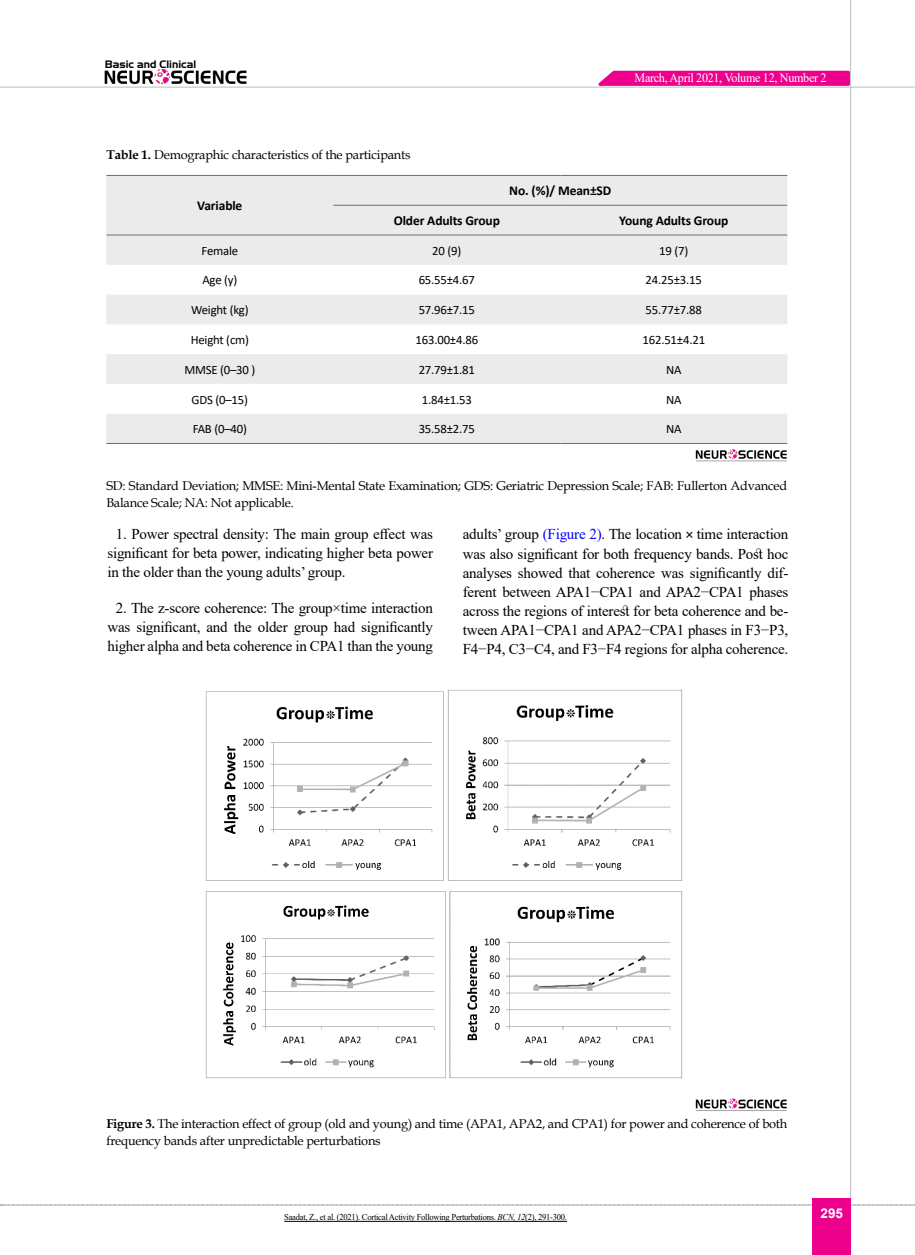
<style>
.page{position:relative;width:915px;height:1255px;background:#fff}
.page>*{position:absolute;margin:0;border:0;box-sizing:border-box;transform-origin:0 0}
.t1{font:15px/19px "Times New Roman";letter-spacing:-.015em;color:#000;text-align:justify}
.t2{font:700 13.5px "Calibri";letter-spacing:-.01em;color:#000}
.t3{font:700 13.5px "Arial";color:#fff}
.t4{font:12.75px/16.5px "Book Antiqua";letter-spacing:-.015em;color:#000}
.t5{font:12.75px "Calibri";letter-spacing:-.015em;color:#000}
.t6{font:12.75px "Times New Roman";letter-spacing:-.025em;color:#fff;scale:.95 1}
.t7{font:10.5px "Aero";color:#000}
.t8{font:9px "Times New Roman";letter-spacing:-.03em;color:#000;scale:.95 1}
.s1{font-weight:700}
.s2{color:#00f}
.s3{font-family:"Calibri"}
.s4{font-style:italic}
</style>
<div class="page">
<svg style="left:1px;top:1204px;width:914px;height:1px"></svg>
<hr style="left:849px;top:0;width:1px;height:1254px;background:#c2c4c6">
<hr style="left:0;top:87px;width:914px;height:1px;background:#c2c4c6">
<img style="left:104px;top:69px;width:143px;height:16px">
<div style="left:812px;top:1198px;width:38px;height:56px;background:#ec008c"></div>
<svg style="left:591px;top:69px;width:260px;height:18px;background:#ee32a2"></svg>
<svg style="left:106px;top:176px;width:681px;height:267px;fill:#ebebec"></svg>
<hr style="left:106px;top:175px;width:227px;height:1px;background:#6d6e71">
<hr style="left:333px;top:175px;width:227px;height:1px;background:#6d6e71">
<hr style="left:560px;top:175px;width:227px;height:1px;background:#6d6e71">
<hr style="left:333px;top:205px;width:227px;height:1px;background:#6d6e71">
<hr style="left:560px;top:205px;width:227px;height:1px;background:#6d6e71">
<hr style="left:106px;top:235px;width:227px;height:1px;background:#6d6e71">
<hr style="left:333px;top:235px;width:227px;height:1px;background:#6d6e71">
<hr style="left:560px;top:235px;width:227px;height:1px;background:#6d6e71">
<hr style="left:106px;top:443px;width:227px;height:1px;background:#6d6e71">
<hr style="left:333px;top:443px;width:227px;height:1px;background:#6d6e71">
<hr style="left:560px;top:443px;width:227px;height:1px;background:#6d6e71">
<img style="left:695px;top:449px;width:92px;height:13px">
<img style="left:205px;top:689px;width:478px;height:390px">
<img style="left:695px;top:1098px;width:92px;height:13px">
<hr style="left:284px;top:1220px;width:283px;height:1px;background:#000">
<p class="t7" style="left:105px;top:58px;width:93px">Basic and Clinical</p>
<p class="t4" style="left:106px;top:146px;width:305px"><span class="s1">Table 1.</span> Demographic characteristics of the participants</p>
<p class="t2" style="left:197px;top:196px;width:47px">Variable</p>
<p class="t6" style="left:634px;top:69px;width:203px">March, April 2021, Volume 12, Number 2</p>
<p class="t2" style="left:509px;top:181px;width:104px">No. (%)/ Mean±SD</p>
<p class="t2" style="left:393px;top:211px;width:108px">Older Adults Group</p>
<p class="t2" style="left:619px;top:211px;width:110px">Young Adults Group</p>
<p class="t5" style="left:201px;top:242px;width:38px">Female</p>
<p class="t5" style="left:432px;top:242px;width:31px">20 (9)</p>
<p class="t5" style="left:659px;top:242px;width:31px">19 (7)</p>
<p class="t5" style="left:202px;top:271px;width:36px">Age (y)</p>
<p class="t5" style="left:418px;top:271px;width:58px">65.55±4.67</p>
<p class="t5" style="left:645px;top:271px;width:58px">24.25±3.15</p>
<p class="t5" style="left:191px;top:301px;width:59px">Weight (kg)</p>
<p class="t5" style="left:418px;top:301px;width:58px">57.96±7.15</p>
<p class="t5" style="left:645px;top:301px;width:58px">55.77±7.88</p>
<p class="t5" style="left:191px;top:331px;width:60px">Height (cm)</p>
<p class="t5" style="left:415px;top:331px;width:64px">163.00±4.86</p>
<p class="t5" style="left:642px;top:331px;width:64px">162.51±4.21</p>
<p class="t5" style="left:184px;top:361px;width:73px">MMSE (0–30 )</p>
<p class="t5" style="left:418px;top:361px;width:58px">27.79±1.81</p>
<p class="t5" style="left:666px;top:361px;width:17px">NA</p>
<p class="t5" style="left:191px;top:390px;width:58px">GDS (0–15)</p>
<p class="t5" style="left:421px;top:390px;width:52px">1.84±1.53</p>
<p class="t5" style="left:666px;top:390px;width:17px">NA</p>
<p class="t5" style="left:193px;top:420px;width:56px">FAB (0–40)</p>
<p class="t5" style="left:418px;top:420px;width:58px">35.58±2.75</p>
<p class="t5" style="left:666px;top:420px;width:17px">NA</p>
<p class="t4" style="left:106px;top:477px;width:682px">SD: Standard Deviation; MMSE: Mini-Mental State Examination; GDS: Geriatric Depression Scale; FAB: Fullerton Advanced<br>Balance Scale; NA: Not applicable.</p>
<p class="t1" style="left:107px;top:523px;width:327px;text-indent:9px">1. Power spectral density: The main group effect was significant for beta power, indicating higher beta power in the older than the young adults’ group.</p>
<p class="t1" style="left:107px;top:597px;width:327px;text-align:center">2. The z-score coherence: The group×time interaction was significant, and the older group had significantly higher alpha and beta coherence in CPA1 than the young</p>
<p class="t1" style="left:462px;top:524px;width:327px">adults’ group <span class="s2">(Figure 2)</span>. The location <span class="s3">×</span> time interaction was also significant for both frequency bands. Post hoc analyses showed that coherence was significantly dif&shy;ferent between APA1−CPA1 and APA2−CPA1 phases across the regions of interest for beta coherence and be&shy;tween APA1−CPA1 and APA2−CPA1 phases in F3−P3, F4−P4, C3−C4, and F3−F4 regions for alpha coherence.</p>
<p class="t4" style="left:106px;top:1115px;width:682px"><span class="s1">Figure 3.</span> The interaction effect of group (old and young) and time (APA1, APA2, and CPA1) for power and coherence of both frequency bands after unpredictable perturbations</p>
<p class="t8" style="left:284px;top:1210px;width:299px">Saadat, Z., et al. (2021). Cortical Activity Following Perturbations. <span class="s4">BCN, 12</span>(2), 291-300.</p>
<p class="t3" style="left:820px;top:1203px;width:24px">295</p>
</div>
